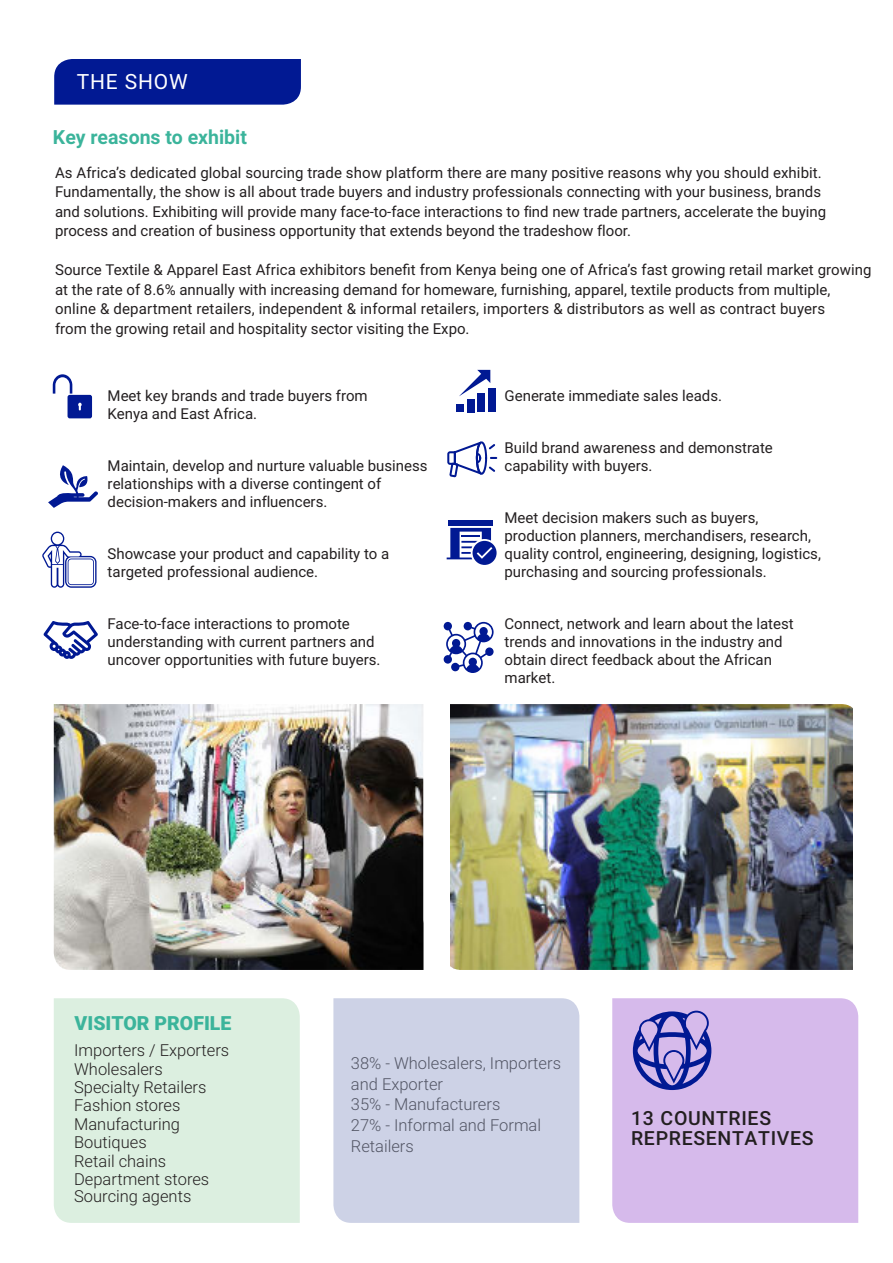
<style>
.page{position:relative;width:893px;height:1263px;background:#fff}
.page>*{position:absolute;margin:0;border:0;box-sizing:border-box;transform-origin:0 0}
.t1{font:21px "Roboto";letter-spacing:.035em;color:#fff}
.t2{font:500 19.5px/19.5px "Roboto";letter-spacing:.035em;color:#231f20}
.t3{font:700 19.5px "Roboto";color:#3bb49b}
.t4{font:900 19.5px "Roboto";color:#3bb49b}
.t5{font:300 16.5px/18.5px "Roboto";color:#231f20}
.t6{font:300 16.5px/20.7px "Roboto";color:#525564}
.t7{font:15px/18px "Roboto";color:#231f20}
</style>
<div class="page">
<div style="left:54px;top:59px;width:247px;height:46px;background:#011993"></div>
<svg style="left:459px;top:370px;width:31px;height:26px"></svg>
<div style="left:456px;top:404px;width:8px;height:8px;background:#011993"></div>
<div style="left:488px;top:388px;width:8px;height:24px;background:#011993"></div>
<div style="left:477px;top:394px;width:8px;height:18px;background:#011993"></div>
<div style="left:467px;top:399px;width:8px;height:13px;background:#011993"></div>
<svg style="left:444px;top:622px;width:50px;height:51px"></svg>
<svg style="left:42px;top:532px;width:55px;height:56px"></svg>
<svg style="left:53px;top:374px;width:39px;height:44px"></svg>
<svg style="left:48px;top:465px;width:50px;height:43px"></svg>
<svg style="left:43px;top:621px;width:55px;height:38px"></svg>
<svg style="left:447px;top:441px;width:50px;height:36px"></svg>
<div style="left:448px;top:520px;width:45px;height:6px;background:#011993"></div>
<svg style="left:447px;top:528px;width:50px;height:37px"></svg>
<img style="left:54px;top:704px;width:369px;height:266px">
<img style="left:450px;top:704px;width:402px;height:266px">
<div style="left:54px;top:998px;width:246px;height:225px;background:#dcefe0"></div>
<div style="left:612px;top:998px;width:246px;height:225px;background:#d6baeb"></div>
<div style="left:333px;top:998px;width:246px;height:225px;background:#cdd2e6"></div>
<svg style="left:633px;top:1011px;width:78px;height:79px"></svg>
<h1 class="t1" style="left:77px;top:74px;width:112px">THE SHOW</h1>
<h2 class="t3" style="left:53px;top:129px;width:196px">Key reasons to exhibit</h2>
<p class="t7" style="left:55px;top:164px;width:772px;line-height:19.5px">As Africa’s dedicated global sourcing trade show platform there are many positive reasons why you should exhibit.<br>Fundamentally, the show is all about trade buyers and industry professionals connecting with your business, brands and solutions. Exhibiting will provide many face-to-face interactions to find new trade partners, accelerate the buying process and creation of business opportunity that extends beyond the tradeshow floor.</p>
<p class="t7" style="left:55px;top:262px;width:818px;line-height:19.5px">Source Textile &amp; Apparel East Africa exhibitors benefit from Kenya being one of Africa’s fast growing retail market growing at the rate of 8.6% annually with increasing demand for homeware, furnishing, apparel, textile products from multiple, online &amp; department retailers, independent &amp; informal retailers, importers &amp; distributors as well as contract buyers<br>from the growing retail and hospitality sector visiting the Expo.</p>
<p class="t7" style="left:108px;top:388px;width:262px">Meet key brands and trade buyers from<br>Kenya and East Africa.</p>
<p class="t7" style="left:108px;top:458px;width:322px">Maintain, develop and nurture valuable business relationships with a diverse contingent of decision-makers and influencers.</p>
<p class="t7" style="left:108px;top:546px;width:283px">Showcase your product and capability to a targeted professional audience.</p>
<p class="t7" style="left:108px;top:616px;width:274px">Face-to-face interactions to promote understanding with current partners and uncover opportunities with future buyers.</p>
<p class="t7" style="left:505px;top:388px;width:219px">Generate immediate sales leads.</p>
<p class="t7" style="left:505px;top:440px;width:270px">Build brand awareness and demonstrate capability with buyers.</p>
<p class="t7" style="left:505px;top:510px;width:318px">Meet decision makers such as buyers, production planners, merchandisers, research, quality control, engineering, designing, logistics, purchasing and sourcing professionals.</p>
<p class="t7" style="left:505px;top:616px;width:291px">Connect, network and learn about the latest trends and innovations in the industry and obtain direct feedback about the African market.</p>
<h2 class="t4" style="left:75px;top:1016px;width:158px">VISITOR PROFILE</h2>
<p class="t5" style="left:74px;top:1043px;width:157px">Importers / Exporters<br>Wholesalers<br>Specialty Retailers<br>Fashion stores<br>Manufacturing<br>Boutiques<br>Retail chains<br>Department stores</p>
<p class="t5" style="left:74px;top:1188px;width:119px">Sourcing agents</p>
<p class="t6" style="left:351px;top:1054px;width:212px">38% - Wholesalers, Importers and Exporter<br>35% - Manufacturers<br>27% - Informal and Formal<br>Retailers</p>
<h2 class="t2" style="left:631px;top:1110px;width:184px">13 COUNTRIES<br>REPRESENTATIVES</h2>
</div>
